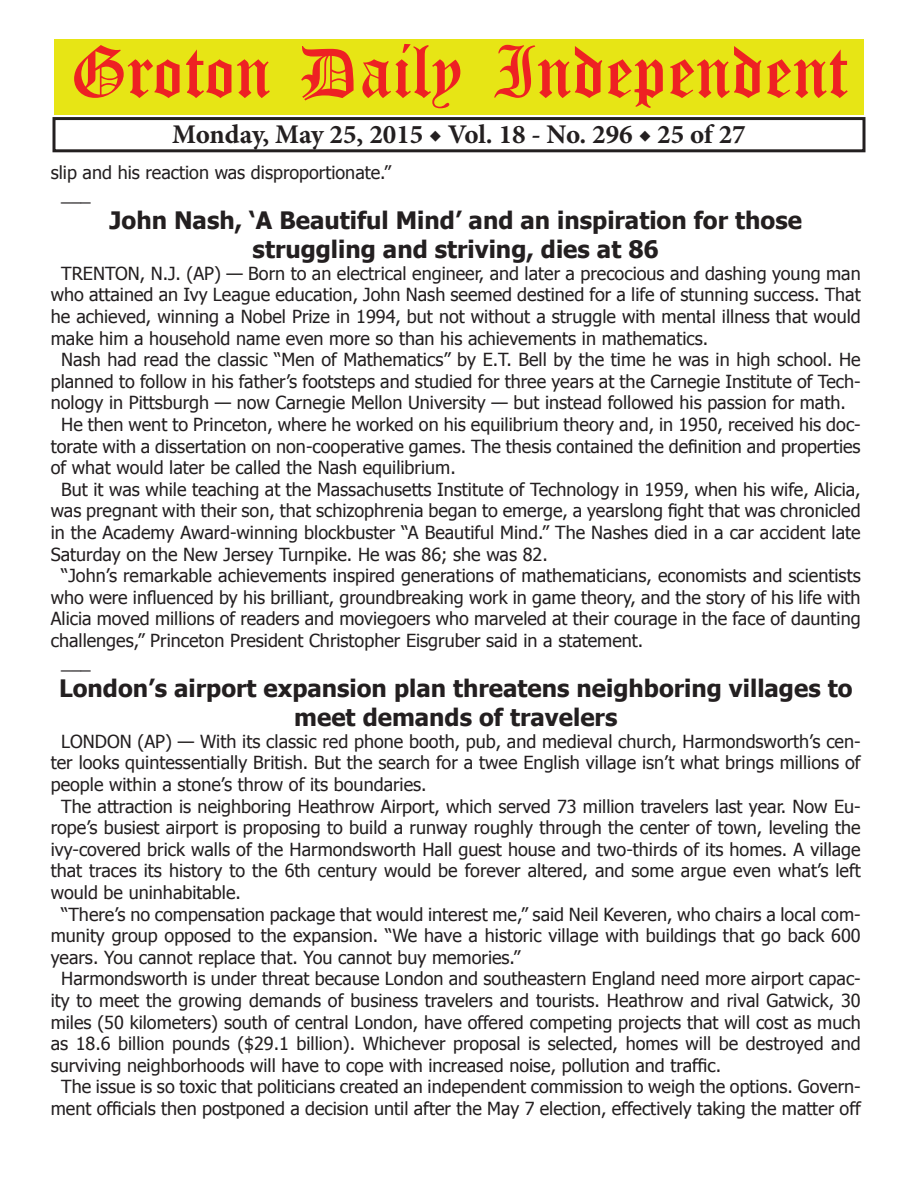
<style>
.page{position:relative;width:918px;height:1188px;background:#fff}
.page>*{position:absolute;margin:0;border:0;box-sizing:border-box;transform-origin:0 0}
.t1{font:54px "Old English Five";color:#ee2123}
.t2{font:700 27px "Minion Pro";color:#231f20}
.t3{font:700 24px/28.8px "Tahoma";color:#231f20;text-align:center}
.t4{font:18px/21.6px "Tahoma";color:#231f20}
</style>
<div class="page">
<div style="left:52px;top:117px;width:814px;height:35px;border:3px solid #231f20"></div>
<div style="left:54px;top:40px;width:810px;height:75px;background:#e7e515"></div>
<h1 class="t1" style="left:70px;top:47px;width:779px">Groton Daily Independent</h1>
<h2 class="t2" style="left:172px;top:116px;width:575px">Monday, May 25, 2015 ◆ Vol. 18 - No. 296 ◆ 25 of 27</h2>
<p class="t4" style="left:61px;top:161px;width:331px;text-indent:-10px">slip and his reaction was disproportionate.” ___</p>
<h3 class="t3" style="left:110px;top:205px;width:694px">John Nash, ‘A Beautiful Mind’ and an inspiration for those struggling and striving, dies at 86</h3>
<p class="t4" style="left:61px;top:262px;width:801px">TRENTON, N.J. (AP) — Born to an electrical engineer, and later a precocious and dashing young man</p>
<p class="t4" style="left:51px;top:283px;width:811px">who attained an Ivy League education, John Nash seemed destined for a life of stunning success. That</p>
<p class="t4" style="left:51px;top:305px;width:812px">he achieved, winning a Nobel Prize in 1994, but not without a struggle with mental illness that would</p>
<p class="t4" style="left:51px;top:326px;width:659px">make him a household name even more so than his achievements in mathematics.</p>
<p class="t4" style="left:61px;top:348px;width:801px">Nash had read the classic “Men of Mathematics” by E.T. Bell by the time he was in high school. He</p>
<p class="t4" style="left:51px;top:370px;width:812px">planned to follow in his father’s footsteps and studied for three years at the Carnegie Institute of Tech-</p>
<p class="t4" style="left:51px;top:391px;width:797px">nology in Pittsburgh — now Carnegie Mellon University — but instead followed his passion for math.</p>
<p class="t4" style="left:61px;top:413px;width:801px">He then went to Princeton, where he worked on his equilibrium theory and, in 1950, received his doc-</p>
<p class="t4" style="left:51px;top:434px;width:811px">torate with a dissertation on non-cooperative games. The thesis contained the definition and properties</p>
<p class="t4" style="left:51px;top:456px;width:407px">of what would later be called the Nash equilibrium.</p>
<p class="t4" style="left:61px;top:478px;width:801px">But it was while teaching at the Massachusetts Institute of Technology in 1959, when his wife, Alicia,</p>
<p class="t4" style="left:51px;top:499px;width:811px">was pregnant with their son, that schizophrenia began to emerge, a yearslong fight that was chronicled</p>
<p class="t4" style="left:51px;top:521px;width:811px">in the Academy Award-winning blockbuster “A Beautiful Mind.” The Nashes died in a car accident late</p>
<p class="t4" style="left:51px;top:542px;width:499px">Saturday on the New Jersey Turnpike. He was 86; she was 82.</p>
<p class="t4" style="left:61px;top:564px;width:801px">“John’s remarkable achievements inspired generations of mathematicians, economists and scientists</p>
<p class="t4" style="left:51px;top:586px;width:811px">who were influenced by his brilliant, groundbreaking work in game theory, and the story of his life with</p>
<p class="t4" style="left:51px;top:607px;width:811px">Alicia moved millions of readers and moviegoers who marveled at their courage in the face of daunting</p>
<p class="t4" style="left:51px;top:629px;width:594px">challenges,” Princeton President Christopher Eisgruber said in a statement.</p>
<p class="t4" style="left:61px;top:650px;width:31px">___</p>
<h3 class="t3" style="left:59px;top:673px;width:795px">London’s airport expansion plan threatens neighboring villages to meet demands of travelers</h3>
<p class="t4" style="left:61px;top:730px;width:801px">LONDON (AP) — With its classic red phone booth, pub, and medieval church, Harmondsworth’s cen-</p>
<p class="t4" style="left:51px;top:751px;width:811px">ter looks quintessentially British. But the search for a twee English village isn’t what brings millions of</p>
<p class="t4" style="left:51px;top:773px;width:377px">people within a stone’s throw of its boundaries.</p>
<p class="t4" style="left:61px;top:794px;width:801px">The attraction is neighboring Heathrow Airport, which served 73 million travelers last year. Now Eu-</p>
<p class="t4" style="left:51px;top:816px;width:811px">rope’s busiest airport is proposing to build a runway roughly through the center of town, leveling the</p>
<p class="t4" style="left:51px;top:838px;width:811px">ivy-covered brick walls of the Harmondsworth Hall guest house and two-thirds of its homes. A village</p>
<p class="t4" style="left:51px;top:859px;width:811px">that traces its history to the 6th century would be forever altered, and some argue even what’s left</p>
<p class="t4" style="left:51px;top:881px;width:192px">would be uninhabitable.</p>
<p class="t4" style="left:61px;top:902px;width:801px">“There’s no compensation package that would interest me,” said Neil Keveren, who chairs a local com-</p>
<p class="t4" style="left:51px;top:924px;width:811px">munity group opposed to the expansion. “We have a historic village with buildings that go back 600</p>
<p class="t4" style="left:51px;top:946px;width:471px">years. You cannot replace that. You cannot buy memories.”</p>
<p class="t4" style="left:61px;top:967px;width:801px">Harmondsworth is under threat because London and southeastern England need more airport capac-</p>
<p class="t4" style="left:51px;top:989px;width:811px">ity to meet the growing demands of business travelers and tourists. Heathrow and rival Gatwick, 30</p>
<p class="t4" style="left:51px;top:1010px;width:812px">miles (50 kilometers) south of central London, have offered competing projects that will cost as much</p>
<p class="t4" style="left:51px;top:1032px;width:811px">as 18.6 billion pounds ($29.1 billion). Whichever proposal is selected, homes will be destroyed and</p>
<p class="t4" style="left:51px;top:1054px;width:672px">surviving neighborhoods will have to cope with increased noise, pollution and traffic.</p>
<p class="t4" style="left:61px;top:1075px;width:801px">The issue is so toxic that politicians created an independent commission to weigh the options. Govern-</p>
<p class="t4" style="left:51px;top:1097px;width:811px">ment officials then postponed a decision until after the May 7 election, effectively taking the matter off</p>
</div>
